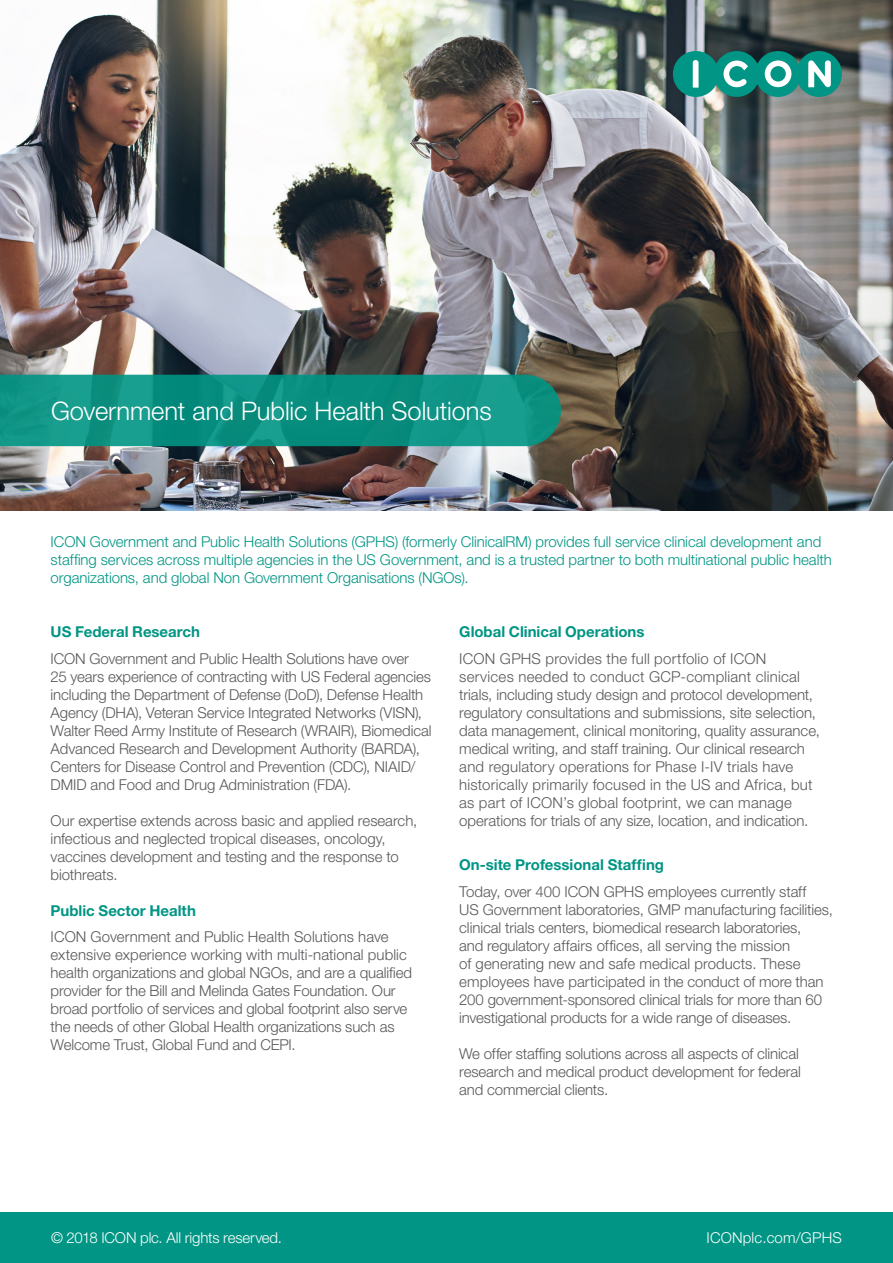
<style>
.page{position:relative;width:893px;height:1263px;background:#fff}
.page>*{position:absolute;margin:0;border:0;box-sizing:border-box;transform-origin:0 0}
.t1{font:300 25.5px "Helvetica Neue LT Std";letter-spacing:-.005em;color:#fff}
.Body{font:300 15px/18px "Helvetica Neue LT Std";letter-spacing:-.005em;color:#57585a}
.Heading{font:300 15px/18px "Helvetica Neue LT Std";color:#57585a}
.Green_Body{font:300 15px/18px "Helvetica Neue LT Std";letter-spacing:-.005em;color:#009584}
.Heading-2{font:700 15px "Helvetica Neue LT Std";color:#009584}
.Body-2{font:300 15px/18px "Helvetica Neue LT Std";letter-spacing:.015em;color:#57585a}
.Body-3{font:300 15px "Helvetica Neue LT Std";letter-spacing:-.005em;color:#fff}
</style>
<div class="page">
<img style="left:0;top:0;width:893px;height:511px">
<svg style="left:673px;top:51px;width:169px;height:46px;background:#369a8f"></svg>
<svg style="left:0;top:375px;width:561px;height:71px;background:#0e9282"></svg>
<div style="left:0;top:1212px;width:893px;height:51px;background:#009584"></div>
<p class="t1" style="left:51px;top:395px;width:442px">Government and Public Health Solutions</p>
<p class="Green_Body" style="left:51px;top:532px;width:782px">ICON Government and Public Health Solutions (GPHS) (formerly ClinicalRM) provides full service clinical development and staffing services across multiple agencies in the US Government, and is a trusted partner to both multinational public health organizations, and global Non Government Organisations (NGOs).</p>
<p class="Heading-2" style="left:51px;top:623px;width:151px">US Federal Research</p>
<p class="Body" style="left:51px;top:649px;width:382px">ICON Government and Public Health Solutions have over<br>25 years experience of contracting with US Federal agencies including the Department of Defense (DoD), Defense Health Agency (DHA), Veteran Service Integrated Networks (VISN), Walter Reed Army Institute of Research (WRAIR), Biomedical Advanced Research and Development Authority (BARDA), Centers for Disease Control and Prevention (CDC), NIAID/ DMID and Food and Drug Administration (FDA).</p>
<p class="Body" style="left:51px;top:811px;width:368px">Our expertise extends across basic and applied research, infectious and neglected tropical diseases, oncology, vaccines development and testing and the response to biothreats.</p>
<p class="Heading-2" style="left:51px;top:901px;width:147px">Public Sector Health</p>
<p class="Body" style="left:51px;top:928px;width:363px">ICON Government and Public Health Solutions have extensive experience working with multi-national public health organizations and global NGOs, and are a qualified provider for the Bill and Melinda Gates Foundation. Our broad portfolio of services and global footprint also serve the needs of other Global Health organizations such as Welcome Trust, Global Fund and CEPI.</p>
<p class="Heading-2" style="left:459px;top:623px;width:187px">Global Clinical Operations</p>
<p class="Body-2" style="left:459px;top:649px;width:342px">ICON GPHS provides the full portfolio of ICON services needed to conduct GCP-compliant clinical</p>
<p class="Heading" style="left:459px;top:685px;width:362px">trials, including study design and protocol development, regulatory consultations and submissions, site selection, data management, clinical monitoring, quality assurance, medical writing, and staff training. Our clinical research and regulatory operations for Phase I-IV trials have historically primarily focused in the US and Africa, but as part of ICON’s global footprint, we can manage operations for trials of any size, location, and indication.</p>
<p class="Heading-2" style="left:459px;top:856px;width:206px">On-site Professional Staffing</p>
<p class="Body" style="left:459px;top:882px;width:375px">Today, over 400 ICON GPHS employees currently staff<br>US Government laboratories, GMP manufacturing facilities, clinical trials centers, biomedical research laboratories,<br>and regulatory affairs offices, all serving the mission<br>of generating new and safe medical products. These employees have participated in the conduct of more than 200 government-sponsored clinical trials for more than 60 investigational products for a wide range of diseases.</p>
<p class="Body" style="left:459px;top:1044px;width:343px">We offer staffing solutions across all aspects of clinical research and medical product development for federal and commercial clients.</p>
<p class="Body-3" style="left:51px;top:1229px;width:232px">© 2018 ICON plc. All rights reserved.</p>
<p class="Body-3" style="left:707px;top:1229px;width:137px">ICONplc.com/GPHS</p>
</div>
